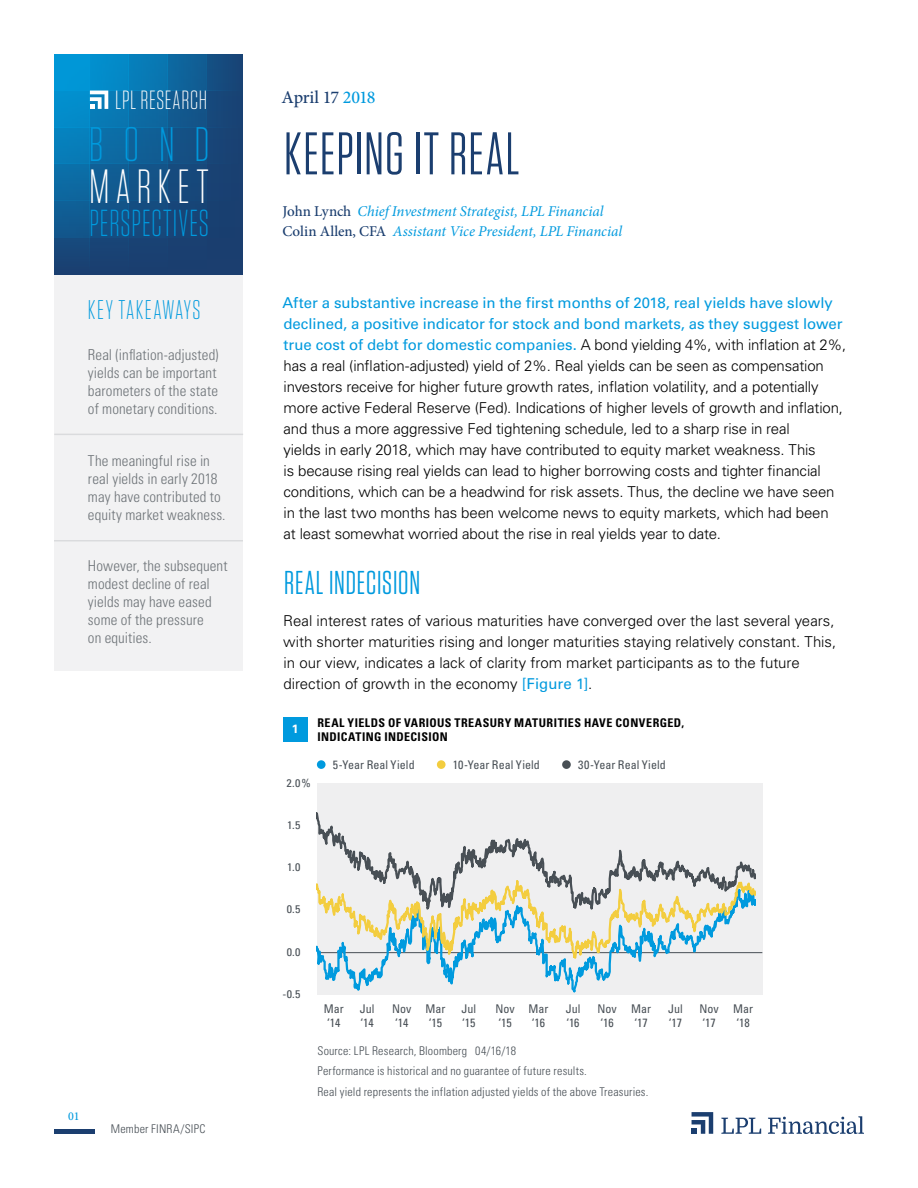
<style>
.page{position:relative;width:918px;height:1188px;background:#fff}
.page>*{position:absolute;margin:0;border:0;box-sizing:border-box;transform-origin:0 0}
.t1{font:60px "Tungsten Narrow";letter-spacing:.025em;color:#1b3e6f}
.t2{font:300 48.3px "Tungsten Narrow";color:#009ade}
.t3{font:300 48px "Tungsten Narrow";letter-spacing:.13em;color:#fff}
.t4{font:300 37.5px "Tungsten Narrow";letter-spacing:.03em;color:#009ade;scale:.9 1}
.t5{font:33px "Tungsten Narrow";letter-spacing:.025em;color:#009ade}
.t6{font:300 27px "Tungsten Narrow";letter-spacing:.055em;color:#009ade}
.t7{font:300 26.25px "Tungsten Narrow";letter-spacing:.025em;color:#fff}
.t8{font:500 18px "Minion Pro";letter-spacing:-.025em;color:#1b3e6f}
.t9{font:300 15px/21px "Univers LT Std";letter-spacing:-.01em;color:#000}
.t10{font:300 condensed 15px/18px "Univers LT Std";letter-spacing:.005em;color:#484f55}
.t11{font:italic 15px/19.5px "Minion Pro";letter-spacing:-.005em;color:#009ade}
.t12{font:300 condensed 12px/20.4px "Univers LT Std";letter-spacing:.015em;color:#484f55}
.t13{font:condensed 12px/14.4px "Univers LT Std";color:#484f55}
.t14{font:700 condensed 12px/13.5px "Univers LT Std";letter-spacing:.035em;color:#000}
.t15{font:condensed 12px "Univers";letter-spacing:.005em;color:#484f55}
.t16{font:500 12px "Minion Pro";color:#009ade}
.t17{font:700 12px "Univers LT Std";color:#fff}
.t18{font:condensed 11.1px "Univers";color:#484f55;scale:1.09 1}
.s1{color:#009ade}
.s2{font-weight:500;font-style:normal;color:#1b3e6f}
.s3{font-weight:400;color:#009ade}
</style>
<div class="page">
<hr style="left:54px;top:1130px;width:40px;height:4px;background:#1b3e6f">
<svg style="left:692px;top:1112px;width:21px;height:22px"></svg>
<svg style="left:721px;top:1118px;width:40px;height:16px"></svg>
<svg style="left:768px;top:1116px;width:96px;height:18px"></svg>
<svg style="left:90px;top:54px;width:39px;height:220px;background:#0d6ca4"></svg>
<div style="left:206px;top:54px;width:37px;height:220px;background:#184476"></div>
<svg style="left:168px;top:54px;width:38px;height:220px;background:#135287"></svg>
<svg style="left:129px;top:54px;width:39px;height:220px;background:#0f6198"></svg>
<svg style="left:54px;top:54px;width:36px;height:220px;background:#0878b3"></svg>
<div style="left:54px;top:164px;width:189px;height:36px;background:linear-gradient(to right,#0c6ca5,#1b3b6c)"></div>
<div style="left:54px;top:200px;width:189px;height:38px;background:linear-gradient(to right,#105c92,#1a3b6c)"></div>
<div style="left:54px;top:127px;width:189px;height:37px;background:linear-gradient(to right,#0582bf,#1b3c6d)"></div>
<svg style="left:90px;top:91px;width:18px;height:18px"></svg>
<div style="left:54px;top:275px;width:189px;height:395px;background:#efeff0"></div>
<hr style="left:54px;top:540px;width:189px;height:2px;background:#484f55">
<hr style="left:54px;top:434px;width:189px;height:1px;background:#484f55">
<div style="left:283px;top:718px;width:24px;height:24px;background:#009ade"></div>
<hr style="left:317px;top:952px;width:445px;height:1px;background:#484f55">
<svg style="left:317px;top:850px;width:441px;height:145px"></svg>
<svg style="left:317px;top:783px;width:440px;height:166px"></svg>
<div style="left:317px;top:760px;width:9px;height:9px;background:#009ade;border-radius:50%"></div>
<div style="left:437px;top:760px;width:9px;height:9px;background:#f3cd3f;border-radius:50%"></div>
<div style="left:562px;top:760px;width:9px;height:9px;background:#484f55;border-radius:50%"></div>
<h3 class="t7" style="left:115px;top:87px;width:93px">LPL RESEARCH</h3>
<h2 class="t2" style="left:89px;top:121px;width:123px">BOND</h2>
<h3 class="t3" style="left:89px;top:162px;width:121px">MARKET</h3>
<h3 class="t4" style="left:89px;top:205px;width:134px">PERSPECTIVES</h3>
<h3 class="t6" style="left:88px;top:296px;width:114px">KEY TAKEAWAYS</h3>
<p class="t10" style="left:88px;top:346px;width:132px">Real (inflation-adjusted) yields can be important barometers of the state of monetary conditions.</p>
<p class="t10" style="left:88px;top:451px;width:139px">The meaningful rise in real yields in early 2018 may have contributed to equity market weakness.</p>
<p class="t10" style="left:88px;top:557px;width:141px">However, the subsequent modest decline of real yields may have eased some of the pressure<br>on equities.</p>
<p class="t16" style="left:68px;top:1108px;width:13px">01</p>
<p class="t12" style="left:111px;top:1119px;width:96px">Member FINRA/SIPC</p>
<p class="t8" style="left:282px;top:85px;width:95px">April 17 <span class="s1">2018</span></p>
<h1 class="t1" style="left:284px;top:124px;width:237px">KEEPING IT REAL</h1>
<p class="t11" style="left:283px;top:202px;width:341px"><span class="s2">John Lynch</span> Chief Investment Strategist, LPL Financial<br><span class="s2">Colin Allen, CFA</span> Assistant Vice President, LPL Financial</p>
<p class="t9" style="left:282px;top:292px;width:565px"><span class="s3">After a substantive increase in the first months of 2018, real yields have slowly declined, a positive indicator for stock and bond markets, as they suggest lower true cost of debt for domestic companies.</span> A bond yielding 4%, with inflation at 2%, has a real (inflation-adjusted) yield of 2%. Real yields can be seen as compensation investors receive for higher future growth rates, inflation volatility, and a potentially more active Federal Reserve (Fed). Indications of higher levels of growth and inflation, and thus a more aggressive Fed tightening schedule, led to a sharp rise in real<br>yields in early 2018, which may have contributed to equity market weakness. This<br>is because rising real yields can lead to higher borrowing costs and tighter financial conditions, which can be a headwind for risk assets. Thus, the decline we have seen in the last two months has been welcome news to equity markets, which had been<br>at least somewhat worried about the rise in real yields year to date.</p>
<h3 class="t5" style="left:284px;top:567px;width:137px">REAL INDECISION</h3>
<p class="t9" style="left:283px;top:610px;width:555px">Real interest rates of various maturities have converged over the last several years, with shorter maturities rising and longer maturities staying relatively constant. This, in our view, indicates a lack of clarity from market participants as to the future direction of growth in the economy <span class="s3">[Figure 1]</span>.</p>
<p class="t17" style="left:292px;top:722px;width:8px">1</p>
<p class="t14" style="left:317px;top:716px;width:368px">REAL YIELDS OF VARIOUS TREASURY MATURITIES HAVE CONVERGED,<br>INDICATING INDECISION</p>
<p class="t18" style="left:287px;top:776px;width:24px">2.0%</p>
<p class="t18" style="left:287px;top:818px;width:14px">1.5</p>
<p class="t18" style="left:287px;top:860px;width:14px">1.0</p>
<p class="t18" style="left:287px;top:902px;width:14px">0.5</p>
<p class="t18" style="left:287px;top:945px;width:14px">0.0</p>
<p class="t18" style="left:282px;top:987px;width:18px">-0.5</p>
<p class="t13" style="left:324px;top:1001px;width:21px">Mar ‘14</p>
<p class="t13" style="left:360px;top:1001px;width:16px">Jul ‘14</p>
<p class="t13" style="left:392px;top:1001px;width:21px">Nov ‘14</p>
<p class="t13" style="left:426px;top:1001px;width:21px">Mar ‘15</p>
<p class="t13" style="left:462px;top:1001px;width:16px">Jul ‘15</p>
<p class="t13" style="left:495px;top:1001px;width:21px">Nov ‘15</p>
<p class="t13" style="left:528px;top:1001px;width:21px">Mar ‘16</p>
<p class="t13" style="left:566px;top:1001px;width:16px">Jul ‘16</p>
<p class="t13" style="left:598px;top:1001px;width:21px">Nov ‘16</p>
<p class="t13" style="left:631px;top:1001px;width:21px">Mar ‘17</p>
<p class="t13" style="left:700px;top:1001px;width:21px">Nov ‘17</p>
<p class="t13" style="left:733px;top:1001px;width:21px">Mar ‘18</p>
<p class="t15" style="left:333px;top:757px;width:83px">5-Year Real Yield</p>
<p class="t15" style="left:453px;top:757px;width:89px">10-Year Real Yield</p>
<p class="t15" style="left:578px;top:757px;width:89px">30-Year Real Yield</p>
<p class="t13" style="left:668px;top:1001px;width:16px">Jul ‘17</p>
<p class="t12" style="left:317px;top:1041px;width:333px">Source: LPL Research, Bloomberg 04/16/18<br>Performance is historical and no guarantee of future results.<br>Real yield represents the inflation adjusted yields of the above Treasuries.</p>
</div>
